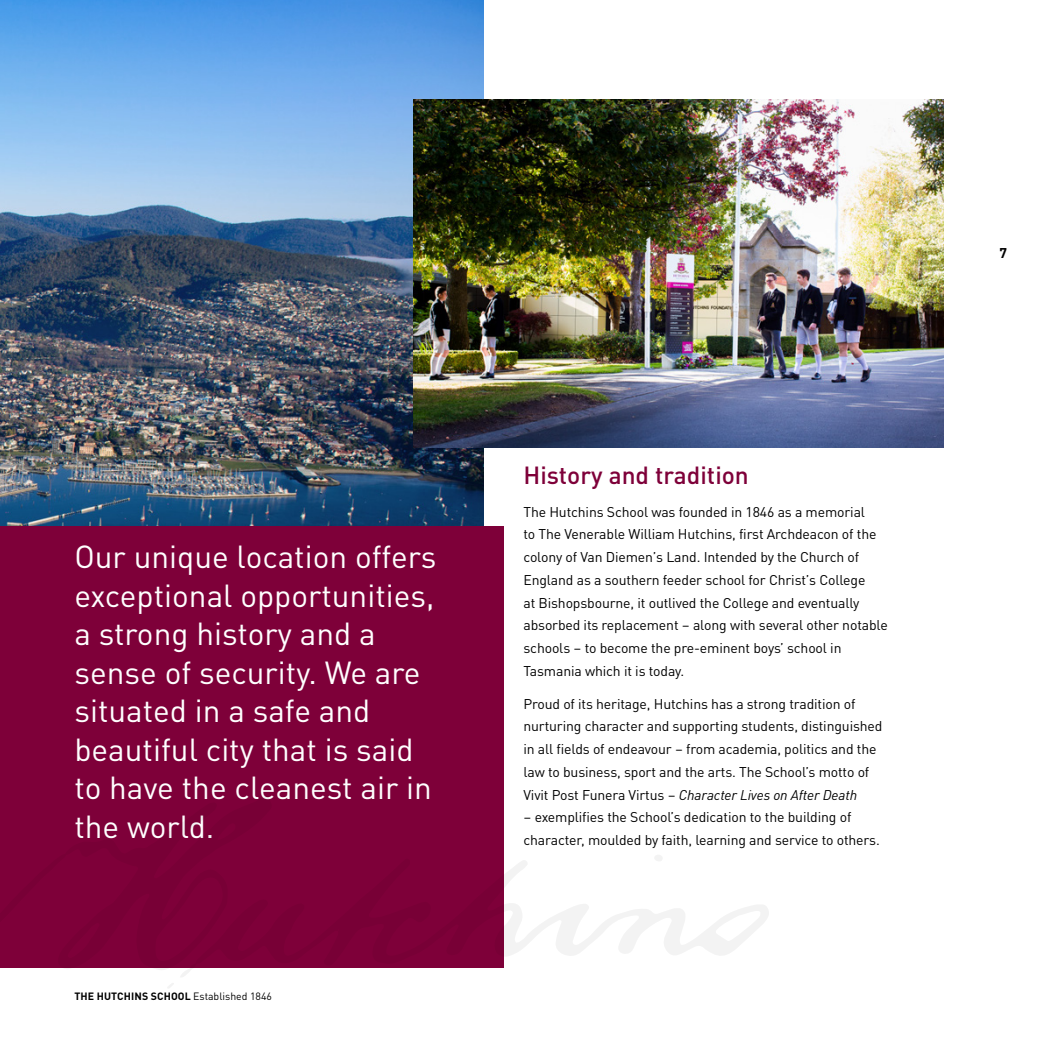
<style>
.page{position:relative;width:1042px;height:1042px;background:#fff}
.page>*{position:absolute;margin:0;border:0;box-sizing:border-box;transform-origin:0 0}
.t1{font:31.5px/38.5px "DIN Pro";color:#fff}
.t2{font:500 24.5px "DIN Pro";color:#7e0039}
.t3{font:14px/22.8px "DIN Pro";letter-spacing:-.01em;color:#000}
.t4{font:700 14px "DIN Pro";color:#000}
.t5{font:700 10.5px "DIN Pro";letter-spacing:.01em;color:#000}
.s1{font-weight:400}
.s2{font-style:italic}
</style>
<div class="page">
<img style="left:0;top:0;width:484px;height:526px">
<div style="left:0;top:526px;width:504px;height:441px;background:#7e0039"></div>
<img style="left:414px;top:99px;width:529px;height:348px">
<svg style="left:0;top:967px;width:180px;height:3px"></svg>
<svg style="left:655px;top:855px;width:7px;height:3px"></svg>
<svg style="left:168px;top:983px;width:6px;height:5px"></svg>
<svg style="left:180px;top:858px;width:589px;height:119px"></svg>
<h1 class="t1" style="left:74px;top:535px;width:363px">Our unique location offers exceptional opportunities, a strong history and a sense of security. We are situated in a safe and beautiful city that is said to have the cleanest air in the world.</h1>
<p class="t5" style="left:74px;top:988px;width:199px">THE HUTCHINS SCHOOL <span class="s1">Established 1846</span></p>
<h2 class="t2" style="left:523px;top:456px;width:227px">History and tradition</h2>
<p class="t3" style="left:523px;top:499px;width:366px">The Hutchins School was founded in 1846 as a memorial<br>to The Venerable William Hutchins, first Archdeacon of the colony of Van Diemen’s Land. Intended by the Church of England as a southern feeder school for Christ’s College<br>at Bishopsbourne, it outlived the College and eventually absorbed its replacement – along with several other notable schools – to become the pre-eminent boys’ school in Tasmania which it is today.</p>
<p class="t3" style="left:523px;top:691px;width:360px">Proud of its heritage, Hutchins has a strong tradition of nurturing character and supporting students, distinguished in all fields of endeavour – from academia, politics and the law to business, sport and the arts. The School’s motto of Vivit Post Funera Virtus – <span class="s2">Character Lives on After Death</span></p>
<p class="t3" style="left:523px;top:805px;width:358px">– exemplifies the School’s dedication to the building of character, moulded by faith, learning and service to others.</p>
<p class="t4" style="left:999px;top:242px;width:9px">7</p>
</div>
